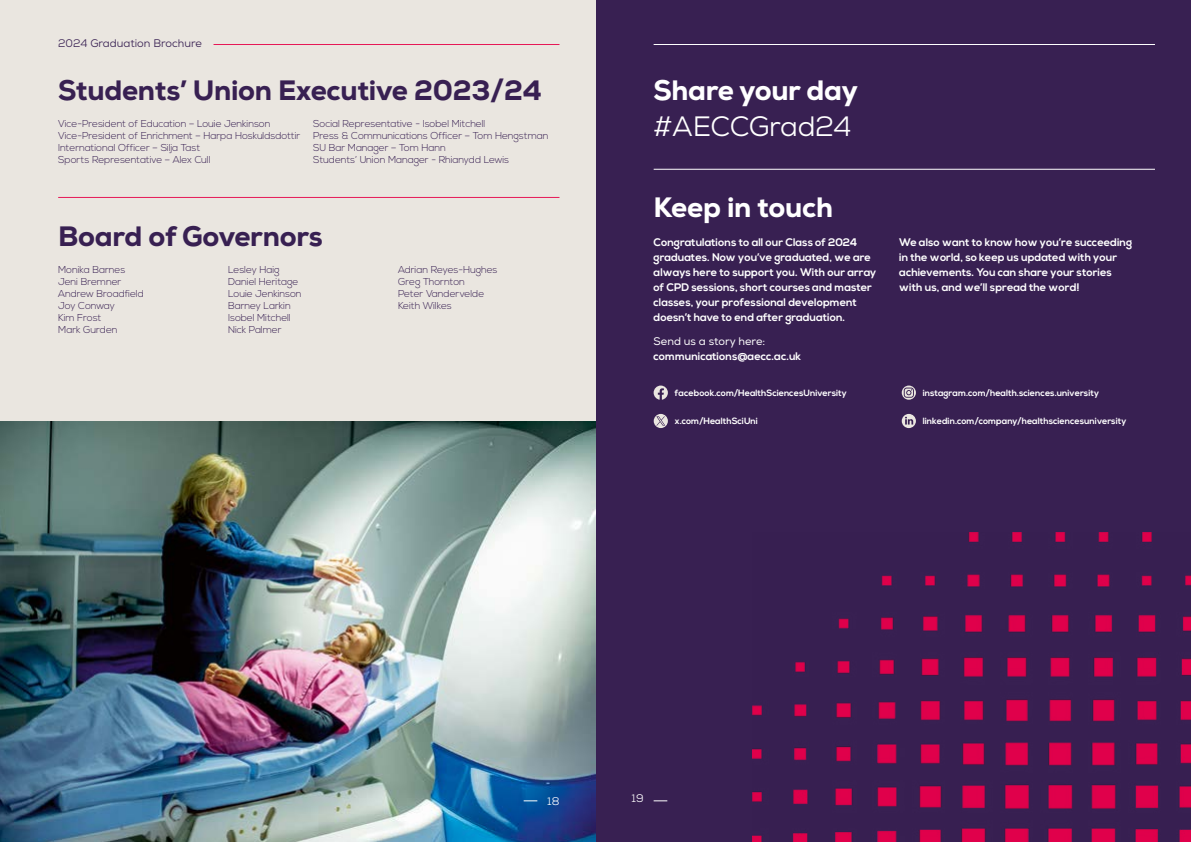
<style>
.page{position:relative;width:1191px;height:842px;background:#fff}
.page>*{position:absolute;margin:0;border:0;box-sizing:border-box;transform-origin:0 0}
.t1{font:800 28px "Nexa";letter-spacing:-.01em;color:#382052}
.t2{font:800 28px "Nexa";letter-spacing:-.01em;color:#fff}
.t3{font:28px "Nexa";letter-spacing:-.02em;color:#fff}
.t4{font:700 11px/15px "Nexa";color:#fff}
.t5{font:11px "Nexa";color:#382052}
.t6{font:11px "Nexa";color:#fff}
.t7{font:11px "Nexa";color:#fff}
.t8{font:300 10px/12px "Nexa";letter-spacing:-.01em;color:#382052}
.t9{font:700 9px "Nexa";color:#fff}
</style>
<div class="page">
<div style="left:595px;top:0;width:596px;height:842px;background:#382052"></div>
<div style="left:0;top:0;width:595px;height:842px;background:#eae6e0"></div>
<hr style="left:58px;top:197px;width:501px;height:1px;background:#e61856">
<hr style="left:653px;top:169px;width:502px;height:1px;background:#fff">
<img style="left:0;top:421px;width:595px;height:421px">
<img style="left:752px;top:533px;width:439px;height:309px">
<svg style="left:901px;top:386px;width:15px;height:14px"></svg>
<svg style="left:653px;top:386px;width:15px;height:14px"></svg>
<svg style="left:653px;top:414px;width:15px;height:14px"></svg>
<svg style="left:901px;top:414px;width:15px;height:14px"></svg>
<hr style="left:653px;top:44px;width:502px;height:1px;background:#fff">
<hr style="left:213px;top:44px;width:346px;height:1px;background:#e61856">
<svg style="left:653px;top:801px;width:14px;height:1px"></svg>
<svg style="left:523px;top:801px;width:14px;height:1px"></svg>
<p class="t5" style="left:58px;top:36px;width:145px">2024 Graduation Brochure</p>
<h1 class="t1" style="left:58px;top:72px;width:485px">Students’ Union Executive 2023/24</h1>
<h1 class="t2" style="left:653px;top:72px;width:206px">Share your day</h1>
<h1 class="t3" style="left:653px;top:108px;width:199px">#AECCGrad24</h1>
<p class="t8" style="left:58px;top:118px;width:244px">Vice-President of Education – Louie Jenkinson Vice-President of Enrichment – Harpa Hoskuldsdottir International Officer – Silja Tast<br>Sports Representative – Alex Cull</p>
<p class="t8" style="left:313px;top:118px;width:237px">Social Representative - Isobel Mitchell<br>Press &amp; Communications Officer – Tom Hengstman SU Bar Manager – Tom Hann<br>Students’ Union Manager - Rhianydd Lewis</p>
<h1 class="t1" style="left:58px;top:218px;width:266px">Board of Governors</h1>
<p class="t8" style="left:58px;top:264px;width:87px">Monika Barnes<br>Jeni Bremner<br>Andrew Broadfield<br>Joy Conway<br>Kim Frost<br>Mark Gurden</p>
<p class="t8" style="left:228px;top:264px;width:75px">Lesley Haig<br>Daniel Heritage<br>Louie Jenkinson<br>Barney Larkin<br>Isobel Mitchell<br>Nick Palmer</p>
<p class="t8" style="left:398px;top:264px;width:101px">Adrian Reyes-Hughes<br>Greg Thornton<br>Peter Vandervelde<br>Keith Wilkes</p>
<h1 class="t2" style="left:653px;top:190px;width:181px">Keep in touch</h1>
<p class="t4" style="left:653px;top:235px;width:224px">Congratulations to all our Class of 2024 graduates. Now you’ve graduated, we are always here to support you. With our array of CPD sessions, short courses and master classes, your professional development doesn’t have to end after graduation.</p>
<p class="t4" style="left:899px;top:235px;width:234px">We also want to know how you’re succeeding in the world, so keep us updated with your achievements. You can share your stories with us, and we’ll spread the word!</p>
<p class="t6" style="left:653px;top:335px;width:113px">Send us a story here:</p>
<p class="t4" style="left:653px;top:349px;width:149px">communications@aecc.ac.uk</p>
<p class="t9" style="left:675px;top:387px;width:174px">facebook.com/HealthSciencesUniversity</p>
<p class="t9" style="left:922px;top:387px;width:178px">instagram.com/health.sciences.university</p>
<p class="t9" style="left:675px;top:416px;width:85px">x.com/HealthSciUni</p>
<p class="t9" style="left:922px;top:416px;width:205px">linkedin.com/company/healthsciencesuniversity</p>
<p class="t7" style="left:547px;top:794px;width:14px">18</p>
<p class="t7" style="left:631px;top:791px;width:14px">19</p>
</div>
